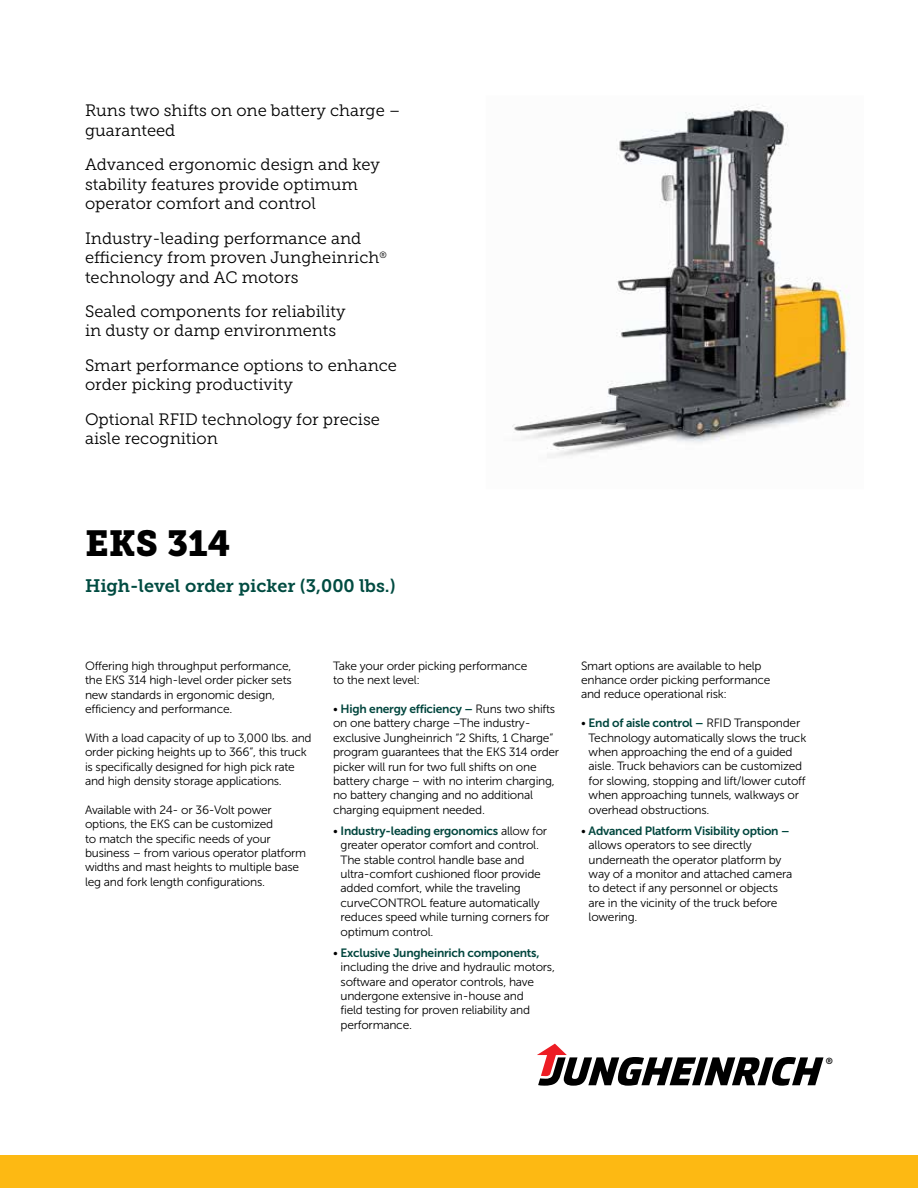
<style>
.page{position:relative;width:918px;height:1188px;background:#fff}
.page>*{position:absolute;margin:0;border:0;box-sizing:border-box;transform-origin:0 0}
.t1{font:36px "Museo Slab 900";color:#000}
.t2{font:18px "Museo Slab 700";color:#004b41}
.t3{font:16.5px/19.5px "Museo Slab 300";color:#000}
.t4{font:12px/14.4px "Museo Sans 300";letter-spacing:-.02em;color:#000}
.t5{font:12px "Museo Sans 700";letter-spacing:-.02em;color:#00453d}
.t6{font:8.85px "Museo Sans 700";color:#000}
.s1{font-family:"Museo Sans 300";color:#000}
</style>
<div class="page">
<div style="left:0;top:1155px;width:918px;height:33px;background:#fdb913"></div>
<svg style="left:537px;top:1044px;width:287px;height:42px"></svg>
<img style="left:512px;top:104px;width:338px;height:354px">
<h3 class="t3" style="left:85px;top:101px;width:317px">Runs two shifts on one battery charge – guaranteed</h3>
<h3 class="t3" style="left:85px;top:155px;width:297px">Advanced ergonomic design and key stability features provide optimum operator comfort and control</h3>
<h3 class="t3" style="left:85px;top:228px;width:303px">Industry-leading performance and efficiency from proven Jungheinrich<sup>® </sup>technology and AC motors</h3>
<h3 class="t3" style="left:85px;top:302px;width:262px">Sealed components for reliability in dusty or damp environments</h3>
<h3 class="t3" style="left:85px;top:356px;width:314px">Smart performance options to enhance order picking productivity</h3>
<h3 class="t3" style="left:85px;top:409px;width:296px">Optional RFID technology for precise aisle recognition</h3>
<h1 class="t1" style="left:85px;top:522px;width:147px">EKS 314</h1>
<h2 class="t2" style="left:85px;top:576px;width:312px">High-level order picker (3,000 lbs.)</h2>
<p class="t4" style="left:85px;top:658px;width:208px">Offering high throughput performance, the EKS 314 high-level order picker sets new standards in ergonomic design, efficiency and performance.</p>
<p class="t4" style="left:85px;top:730px;width:228px">With a load capacity of up to 3,000 lbs. and order picking heights up to 366”, this truck is specifically designed for high pick rate and high density storage applications.</p>
<p class="t4" style="left:85px;top:802px;width:223px">Available with 24- or 36-Volt power options, the EKS can be customized<br>to match the specific needs of your business – from various operator platform widths and mast heights to multiple base leg and fork length configurations.</p>
<p class="t4" style="left:333px;top:658px;width:196px">Take your order picking performance to the next level:</p>
<p class="t5" style="left:333px;top:702px;width:224px"><span class="s1">•</span> High energy efficiency – <span class="s1">Runs two shifts</span></p>
<p class="t4" style="left:333px;top:716px;width:228px">on one battery charge –The industry&shy;exclusive Jungheinrich “2 Shifts, 1 Charge” program guarantees that the EKS 314 order picker will run for two full shifts on one battery charge – with no interim charging, no battery changing and no additional charging equipment needed.</p>
<p class="t5" style="left:333px;top:824px;width:216px"><span class="s1">•</span> Industry-leading ergonomics <span class="s1">allow for</span></p>
<p class="t4" style="left:341px;top:838px;width:210px">greater operator comfort and control.<br>The stable control handle base and ultra-comfort cushioned floor provide added comfort, while the traveling curveCONTROL feature automatically reduces speed while turning corners for optimum control.</p>
<p class="t5" style="left:333px;top:946px;width:208px"><span class="s1">•</span> Exclusive Jungheinrich components,</p>
<p class="t4" style="left:341px;top:960px;width:216px">including the drive and hydraulic motors, software and operator controls, have undergone extensive in-house and<br>field testing for proven reliability and performance.</p>
<p class="t4" style="left:581px;top:658px;width:191px">Smart options are available to help enhance order picking performance and reduce operational risk:</p>
<p class="t5" style="left:581px;top:716px;width:221px"><span class="s1">•</span> End of aisle control – <span class="s1">RFID Transponder</span></p>
<p class="t4" style="left:589px;top:730px;width:219px">Technology automatically slows the truck when approaching the end of a guided aisle. Truck behaviors can be customized for slowing, stopping and lift/lower cutoff when approaching tunnels, walkways or overhead obstructions.</p>
<p class="t5" style="left:581px;top:824px;width:210px"><span class="s1">•</span> Advanced Platform Visibility option –</p>
<p class="t4" style="left:589px;top:838px;width:205px">allows operators to see directly underneath the operator platform by way of a monitor and attached camera to detect if any personnel or objects are in the vicinity of the truck before lowering.</p>
<p class="t6" style="left:826px;top:1056px;width:9px">®</p>
</div>
